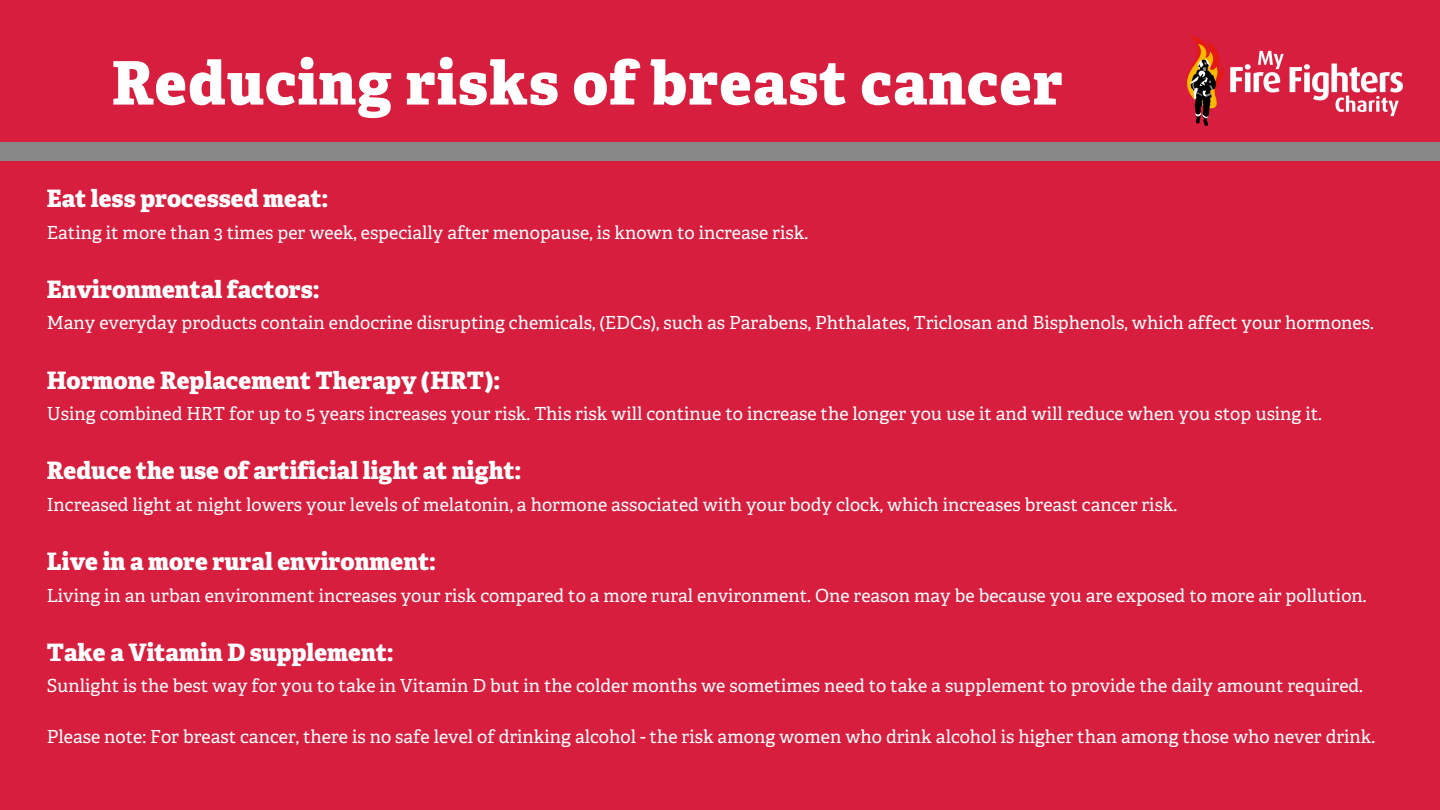
<style>
.page{position:relative;width:1440px;height:810px;background:#d71e3e}
.page>*{position:absolute;margin:0;border:0;box-sizing:border-box;transform-origin:0 0}
.t1{font:800 60px "Adelle Basic";letter-spacing:.02em;color:#fff}
.t2{font:800 24px "Adelle Basic";color:#fff}
.t3{font:18px "Adelle Basic";color:#fff}
</style>
<div class="page">
<img style="left:1188px;top:36px;width:214px;height:90px">
<div style="left:0;top:142px;width:1440px;height:19px;background:#878787"></div>
<h1 class="t1" style="left:112px;top:59px;width:952px">Reducing risks of breast cancer</h1>
<h2 class="t2" style="left:47px;top:189px;width:283px">Eat less processed meat:</h2>
<p class="t3" style="left:47px;top:225px;width:763px">Eating it more than 3 times per week, especially after menopause, is known to increase risk.</p>
<h2 class="t2" style="left:47px;top:280px;width:274px">Environmental factors:</h2>
<p class="t3" style="left:47px;top:316px;width:1329px">Many everyday products contain endocrine disrupting chemicals, (EDCs), such as Parabens, Phthalates, Triclosan and Bisphenols, which affect your hormones.</p>
<h2 class="t2" style="left:47px;top:370px;width:455px">Hormone Replacement Therapy (HRT):</h2>
<p class="t3" style="left:47px;top:407px;width:1277px">Using combined HRT for up to 5 years increases your risk. This risk will continue to increase the longer you use it and will reduce when you stop using it.</p>
<h2 class="t2" style="left:47px;top:461px;width:476px">Reduce the use of artificial light at night:</h2>
<p class="t3" style="left:47px;top:497px;width:1132px">Increased light at night lowers your levels of melatonin, a hormone associated with your body clock, which increases breast cancer risk.</p>
<h2 class="t2" style="left:47px;top:552px;width:391px">Live in a more rural environment:</h2>
<p class="t3" style="left:47px;top:588px;width:1321px">Living in an urban environment increases your risk compared to a more rural environment. One reason may be because you are exposed to more air pollution.</p>
<h2 class="t2" style="left:47px;top:643px;width:348px">Take a Vitamin D supplement:</h2>
<p class="t3" style="left:47px;top:679px;width:1318px">Sunlight is the best way for you to take in Vitamin D but in the colder months we sometimes need to take a supplement to provide the daily amount required.</p>
<p class="t3" style="left:47px;top:730px;width:1330px">Please note: For breast cancer, there is no safe level of drinking alcohol - the risk among women who drink alcohol is higher than among those who never drink.</p>
</div>
